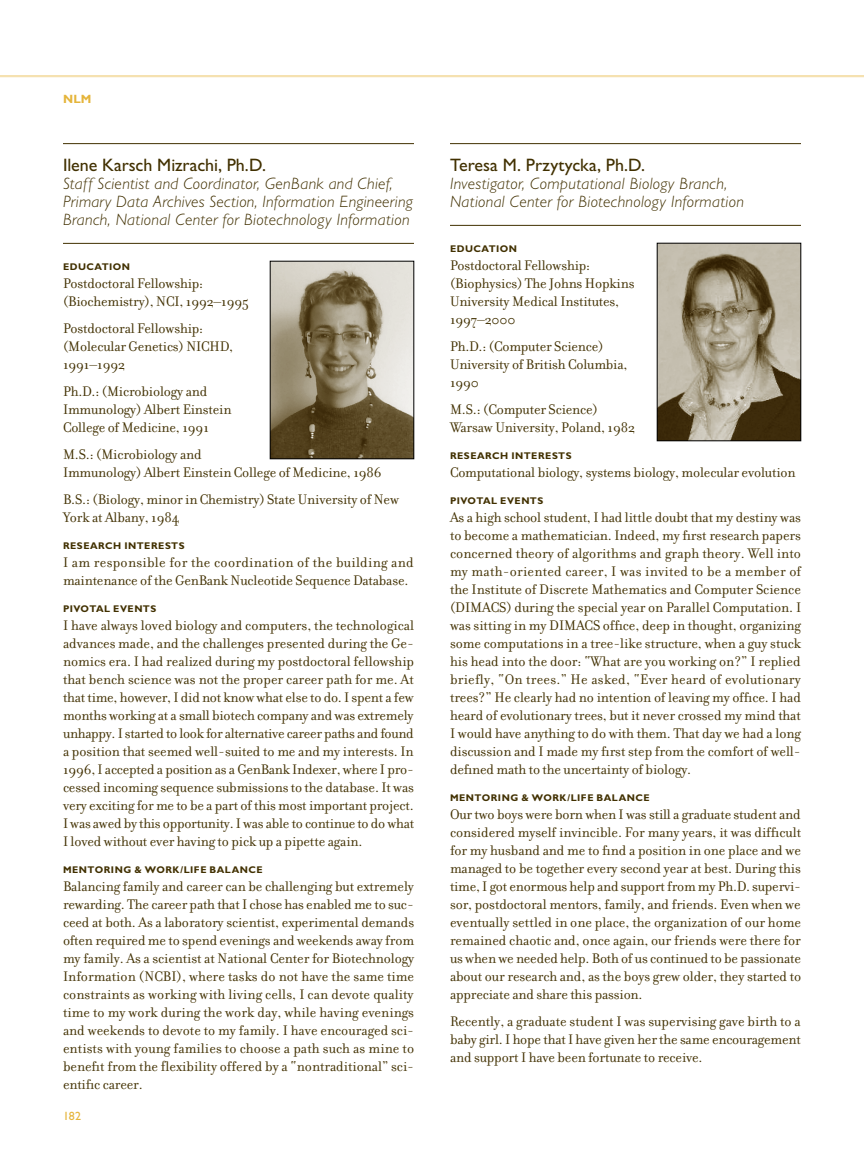
<style>
.page{position:relative;width:864px;height:1161px;background:#fff}
.page>*{position:absolute;margin:0;border:0;box-sizing:border-box;transform-origin:0 0}
.HEAD_4A_Feature{font:18px "Gill Sans Std";color:#413000}
.Subhead_1_oblique{font:italic 300 16.5px/18px "Gill Sans Std";letter-spacing:.015em;color:#413000}
.Body_serif_justify{font:15px/18px "Filosofia";letter-spacing:-.01em;color:#413000;text-align:justify}
.Body_serif__educatio{font:15px/18px "Filosofia";letter-spacing:-.01em;color:#413000}
.t1{font:700 12px "Gill Sans Std";color:#e5b53b}
.t2{font:12px "Gill Sans Std";color:#e5b53b}
.Subhead_2_small_caps{font:700 9.75px "Gill Sans Std";letter-spacing:.05em;color:#413000}
</style>
<div class="page">
<hr style="left:63px;top:143px;width:351px;height:1px;background:#413000">
<hr style="left:63px;top:243px;width:351px;height:1px;background:#413000">
<hr style="left:450px;top:143px;width:351px;height:1px;background:#413000">
<hr style="left:450px;top:225px;width:351px;height:1px;background:#413000">
<img style="left:272px;top:263px;width:140px;height:194px">
<div style="left:270px;top:261px;width:144px;height:198px;border:1px solid #000"></div>
<img style="left:659px;top:245px;width:140px;height:194px">
<div style="left:657px;top:243px;width:144px;height:198px;border:1px solid #000"></div>
<hr style="left:0;top:75px;width:864px;height:2px;background:#f5e1b0">
<p class="t1" style="left:63px;top:92px;width:30px">NLM</p>
<h4 class="HEAD_4A_Feature" style="left:63px;top:155px;width:203px">Ilene Karsch Mizrachi, Ph.D.</h4>
<h5 class="Subhead_1_oblique" style="left:63px;top:175px;width:351px">Staff Scientist and Coordinator, GenBank and Chief,<br>Primary Data Archives Section, Information Engineering<br>Branch, National Center for Biotechnology Information</h5>
<h6 class="Subhead_2_small_caps" style="left:63px;top:261px;width:69px">EDUCATION</h6>
<p class="Body_serif__educatio" style="left:63px;top:275px;width:187px">Postdoctoral Fellowship: (Biochemistry), NCI, 1992–1995</p>
<p class="Body_serif__educatio" style="left:63px;top:320px;width:172px">Postdoctoral Fellowship: (Molecular Genetics) NICHD,<br>1991–1992</p>
<p class="Body_serif__educatio" style="left:63px;top:383px;width:170px">Ph.D.: (Microbiology and<br>Immunology) Albert Einstein<br>College of Medicine, 1991</p>
<p class="Body_serif__educatio" style="left:63px;top:446px;width:320px">M.S.: (Microbiology and<br>Immunology) Albert Einstein College of Medicine, 1986</p>
<p class="Body_serif__educatio" style="left:63px;top:491px;width:338px">B.S.: (Biology, minor in Chemistry) State University of New<br>York at Albany, 1984</p>
<h6 class="Subhead_2_small_caps" style="left:63px;top:540px;width:123px">RESEARCH INTERESTS</h6>
<p class="Body_serif_justify" style="left:63px;top:554px;width:352px">I am responsible for the coordination of the building and maintenance of the GenBank Nucleotide Sequence Database.</p>
<h6 class="Subhead_2_small_caps" style="left:63px;top:603px;width:95px">PIVOTAL EVENTS</h6>
<p class="Body_serif_justify" style="left:63px;top:617px;width:353px">I have always loved biology and computers, the technological advances made, and the challenges presented during the Ge&shy;nomics era. I had realized during my postdoctoral fellowship that bench science was not the proper career path for me. At that time, however, I did not know what else to do. I spent a few months working at a small biotech company and was extremely unhappy. I started to look for alternative career paths and found a position that seemed well-suited to me and my interests. In 1996, I accepted a position as a GenBank Indexer, where I pro&shy;cessed incoming sequence submissions to the database. It was very exciting for me to be a part of this most important project.<br>I was awed by this opportunity. I was able to continue to do what I loved without ever having to pick up a pipette again.</p>
<h6 class="Subhead_2_small_caps" style="left:63px;top:864px;width:201px">MENTORING &amp; WORK/LIFE BALANCE</h6>
<p class="Body_serif_justify" style="left:63px;top:878px;width:353px">Balancing family and career can be challenging but extremely rewarding. The career path that I chose has enabled me to suc&shy;ceed at both. As a laboratory scientist, experimental demands often required me to spend evenings and weekends away from my family. As a scientist at National Center for Biotechnology Information (NCBI), where tasks do not have the same time constraints as working with living cells, I can devote quality time to my work during the work day, while having evenings and weekends to devote to my family. I have encouraged sci&shy;entists with young families to choose a path such as mine to benefit from the flexibility offered by a “nontraditional” sci&shy;entific career.</p>
<p class="t2" style="left:63px;top:1109px;width:20px">182</p>
<h4 class="HEAD_4A_Feature" style="left:450px;top:155px;width:195px">Teresa M. Przytycka, Ph.D.</h4>
<h5 class="Subhead_1_oblique" style="left:450px;top:175px;width:295px">Investigator, Computational Biology Branch,<br>National Center for Biotechnology Information</h5>
<h6 class="Subhead_2_small_caps" style="left:450px;top:243px;width:69px">EDUCATION</h6>
<p class="Body_serif__educatio" style="left:450px;top:257px;width:186px">Postdoctoral Fellowship: (Biophysics) The Johns Hopkins<br>University Medical Institutes,<br>1997–2000</p>
<p class="Body_serif__educatio" style="left:450px;top:338px;width:179px">Ph.D.: (Computer Science)<br>University of British Columbia,<br>1990</p>
<p class="Body_serif__educatio" style="left:450px;top:401px;width:186px">M.S.: (Computer Science)<br>Warsaw University, Poland, 1982</p>
<h6 class="Subhead_2_small_caps" style="left:450px;top:450px;width:123px">RESEARCH INTERESTS</h6>
<p class="Body_serif_justify" style="left:450px;top:464px;width:347px">Computational biology, systems biology, molecular evolution</p>
<h6 class="Subhead_2_small_caps" style="left:450px;top:495px;width:95px">PIVOTAL EVENTS</h6>
<p class="Body_serif_justify" style="left:450px;top:509px;width:353px">As a high school student, I had little doubt that my destiny was to become a mathematician. Indeed, my first research papers concerned theory of algorithms and graph theory. Well into my math-oriented career, I was invited to be a member of the Institute of Discrete Mathematics and Computer Science (DIMACS) during the special year on Parallel Computation. I was sitting in my DIMACS office, deep in thought, organizing some computations in a tree-like structure, when a guy stuck his head into the door: “What are you working on?” I replied briefly, “On trees.” He asked, “Ever heard of evolutionary trees?” He clearly had no intention of leaving my office. I had heard of evolutionary trees, but it never crossed my mind that I would have anything to do with them. That day we had a long discussion and I made my first step from the comfort of well&shy;defined math to the uncertainty of biology.</p>
<h6 class="Subhead_2_small_caps" style="left:450px;top:792px;width:201px">MENTORING &amp; WORK/LIFE BALANCE</h6>
<p class="Body_serif_justify" style="left:450px;top:806px;width:353px">Our two boys were born when I was still a graduate student and considered myself invincible. For many years, it was difficult for my husband and me to find a position in one place and we managed to be together every second year at best. During this time, I got enormous help and support from my Ph.D. supervi&shy;sor, postdoctoral mentors, family, and friends. Even when we eventually settled in one place, the organization of our home remained chaotic and, once again, our friends were there for us when we needed help. Both of us continued to be passionate about our research and, as the boys grew older, they started to appreciate and share this passion.</p>
<p class="Body_serif_justify" style="left:450px;top:1013px;width:352px">Recently, a graduate student I was supervising gave birth to a baby girl. I hope that I have given her the same encouragement and support I have been fortunate to receive.</p>
</div>
